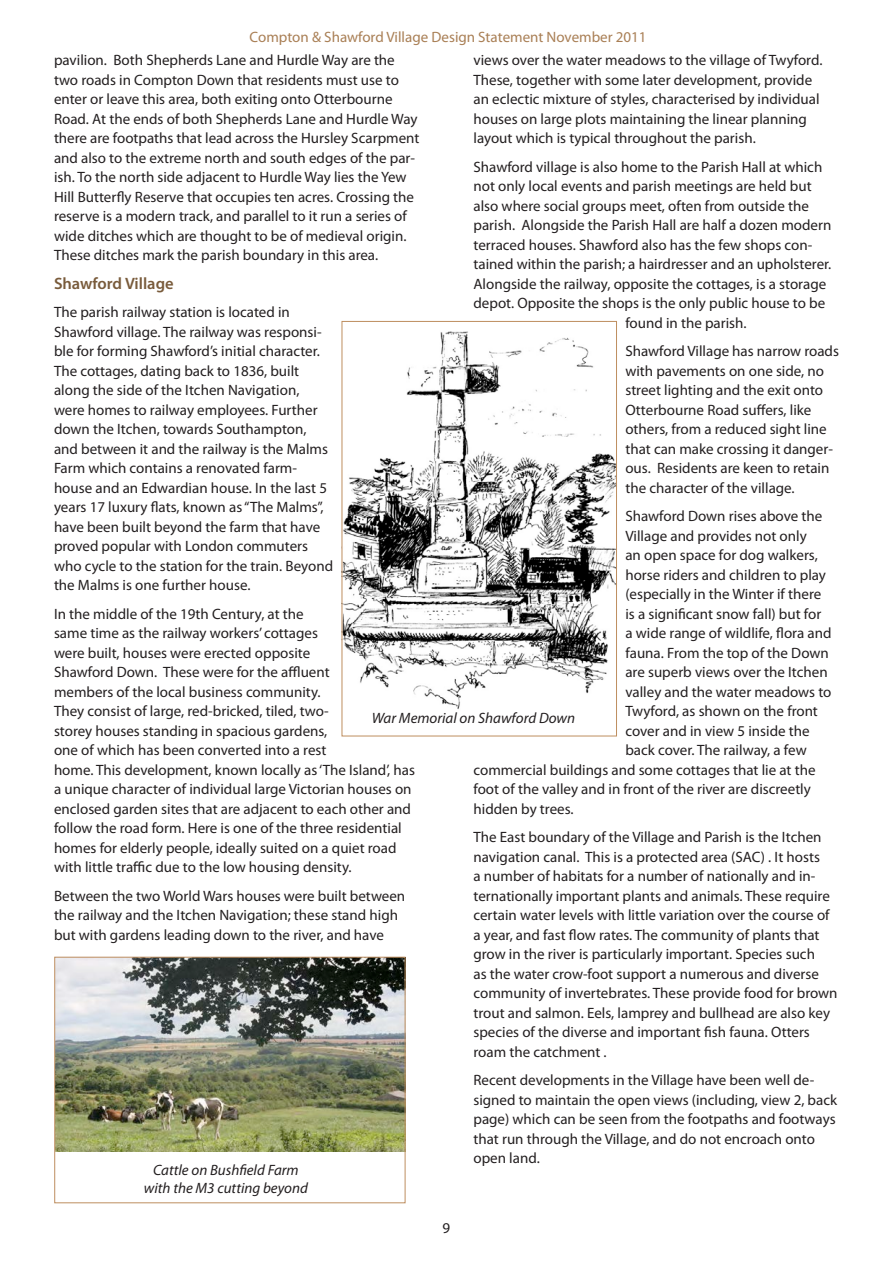
<style>
.page{position:relative;width:893px;height:1263px;background:#fff}
.page>*{position:absolute;margin:0;border:0;box-sizing:border-box;transform-origin:0 0}
.Heading_2{font:600 16.5px "Myriad Pro";color:#795b3b}
.t1{font:15px/19.5px "Myriad Pro";color:#231f20}
.t2{font:italic 15px/18px "Myriad Pro";color:#231f20;text-align:center}
.t3{font:15px "Myriad Pro";color:#a97f55}
</style>
<div class="page">
<img style="left:344px;top:331px;width:271px;height:378px">
<div style="left:342px;top:321px;width:275px;height:415px;border:1px solid #be8e5f"></div>
<img style="left:56px;top:959px;width:347px;height:192px">
<div style="left:54px;top:957px;width:351px;height:246px;border:1px solid #be8e5f"></div>
<p class="t3" style="left:250px;top:27px;width:398px">Compton &amp; Shawford Village Design Statement November 2011</p>
<p class="t1" style="left:54px;top:50px;width:367px">pavilion. Both Shepherds Lane and Hurdle Way are the two roads in Compton Down that residents must use to enter or leave this area, both exiting onto Otterbourne Road. At the ends of both Shepherds Lane and Hurdle Way there are footpaths that lead across the Hursley Scarpment and also to the extreme north and south edges of the par&shy;ish. To the north side adjacent to Hurdle Way lies the Yew Hill Butterfly Reserve that occupies ten acres. Crossing the reserve is a modern track, and parallel to it run a series of wide ditches which are thought to be of medieval origin.<br>These ditches mark the parish boundary in this area.</p>
<p class="Heading_2" style="left:54px;top:273px;width:121px">Shawford Village</p>
<p class="t1" style="left:54px;top:302px;width:281px">The parish railway station is located in Shawford village. The railway was responsi&shy;ble for forming Shawford’s initial character.<br>The cottages, dating back to 1836, built along the side of the Itchen Navigation, were homes to railway employees. Further down the Itchen, towards Southampton, and between it and the railway is the Malms Farm which contains a renovated farm&shy;house and an Edwardian house. In the last 5 years 17 luxury flats, known as “The Malms”, have been built beyond the farm that have proved popular with London commuters who cycle to the station for the train. Beyond the Malms is one further house.</p>
<p class="t1" style="left:54px;top:604px;width:363px">In the middle of the 19th Century, at the<br>same time as the railway workers’ cottages<br>were built, houses were erected opposite<br>Shawford Down. These were for the affluent<br>members of the local business community.<br>They consist of large, red-bricked, tiled, two-<br>storey houses standing in spacious gardens,<br>one of which has been converted into a rest<br>home. This development, known locally as ‘The Island’, has a unique character of individual large Victorian houses on enclosed garden sites that are adjacent to each other and follow the road form. Here is one of the three residential homes for elderly people, ideally suited on a quiet road with little traffic due to the low housing density.</p>
<p class="t1" style="left:54px;top:886px;width:353px">Between the two World Wars houses were built between the railway and the Itchen Navigation; these stand high but with gardens leading down to the river, and have</p>
<p class="t1" style="left:473px;top:50px;width:349px">views over the water meadows to the village of Twyford.<br>These, together with some later development, provide an eclectic mixture of styles, characterised by individual houses on large plots maintaining the linear planning layout which is typical throughout the parish.</p>
<p class="t1" style="left:473px;top:157px;width:350px">Shawford village is also home to the Parish Hall at which</p>
<p class="t1" style="left:473px;top:176px;width:340px">not only local events and parish meetings are held but</p>
<p class="t1" style="left:473px;top:196px;width:337px">also where social groups meet, often from outside the</p>
<p class="t1" style="left:473px;top:215px;width:359px">parish. Alongside the Parish Hall are half a dozen modern</p>
<p class="t1" style="left:473px;top:235px;width:340px">terraced houses. Shawford also has the few shops con-</p>
<p class="t1" style="left:473px;top:254px;width:358px">tained within the parish; a hairdresser and an upholsterer.</p>
<p class="t1" style="left:473px;top:274px;width:354px">Alongside the railway, opposite the cottages, is a storage</p>
<p class="t1" style="left:473px;top:293px;width:353px">depot. Opposite the shops is the only public house to be</p>
<p class="t1" style="left:625px;top:313px;width:121px">found in the parish.</p>
<p class="t1" style="left:625px;top:341px;width:215px">Shawford Village has narrow roads with pavements on one side, no street lighting and the exit onto<br>Otterbourne Road suffers, like others, from a reduced sight line that can make crossing it danger&shy;ous. Residents are keen to retain the character of the village.</p>
<p class="t1" style="left:625px;top:506px;width:198px">Shawford Down rises above the</p>
<p class="t1" style="left:625px;top:526px;width:183px">Village and provides not only</p>
<p class="t1" style="left:625px;top:545px;width:194px">an open space for dog walkers,</p>
<p class="t1" style="left:625px;top:565px;width:202px">horse riders and children to play</p>
<p class="t1" style="left:625px;top:584px;width:197px">(especially in the Winter if there</p>
<p class="t1" style="left:625px;top:604px;width:197px">is a significant snow fall) but for</p>
<p class="t1" style="left:625px;top:623px;width:208px">a wide range of wildlife, flora and</p>
<p class="t1" style="left:625px;top:643px;width:205px">fauna. From the top of the Down</p>
<p class="t1" style="left:625px;top:662px;width:204px">are superb views over the Itchen</p>
<p class="t1" style="left:625px;top:682px;width:208px">valley and the water meadows to</p>
<p class="t1" style="left:625px;top:701px;width:194px">Twyford, as shown on the front</p>
<p class="t1" style="left:625px;top:721px;width:186px">cover and in view 5 inside the</p>
<p class="t1" style="left:625px;top:740px;width:183px">back cover. The railway, a few</p>
<p class="t1" style="left:473px;top:760px;width:344px">commercial buildings and some cottages that lie at the</p>
<p class="t1" style="left:473px;top:779px;width:339px">foot of the valley and in front of the river are discreetly</p>
<p class="t1" style="left:473px;top:799px;width:100px">hidden by trees.</p>
<p class="t1" style="left:473px;top:827px;width:366px">The East boundary of the Village and Parish is the Itchen navigation canal. This is a protected area (SAC) . It hosts<br>a number of habitats for a number of nationally and in&shy;ternationally important plants and animals. These require certain water levels with little variation over the course of a year, and fast flow rates. The community of plants that grow in the river is particularly important. Species such<br>as the water crow-foot support a numerous and diverse community of invertebrates. These provide food for brown trout and salmon. Eels, lamprey and bullhead are also key species of the diverse and important fish fauna. Otters roam the catchment .</p>
<p class="t1" style="left:473px;top:1070px;width:365px">Recent developments in the Village have been well de&shy;signed to maintain the open views (including, view 2, back page) which can be seen from the footpaths and footways that run through the Village, and do not encroach onto open land.</p>
<p class="t2" style="left:372px;top:709px;width:205px">War Memorial on Shawford Down</p>
<p class="t2" style="left:144px;top:1161px;width:166px">Cattle on Bushfield Farm with the M3 cutting beyond</p>
<p class="t1" style="left:443px;top:1218px;width:9px">9</p>
</div>
